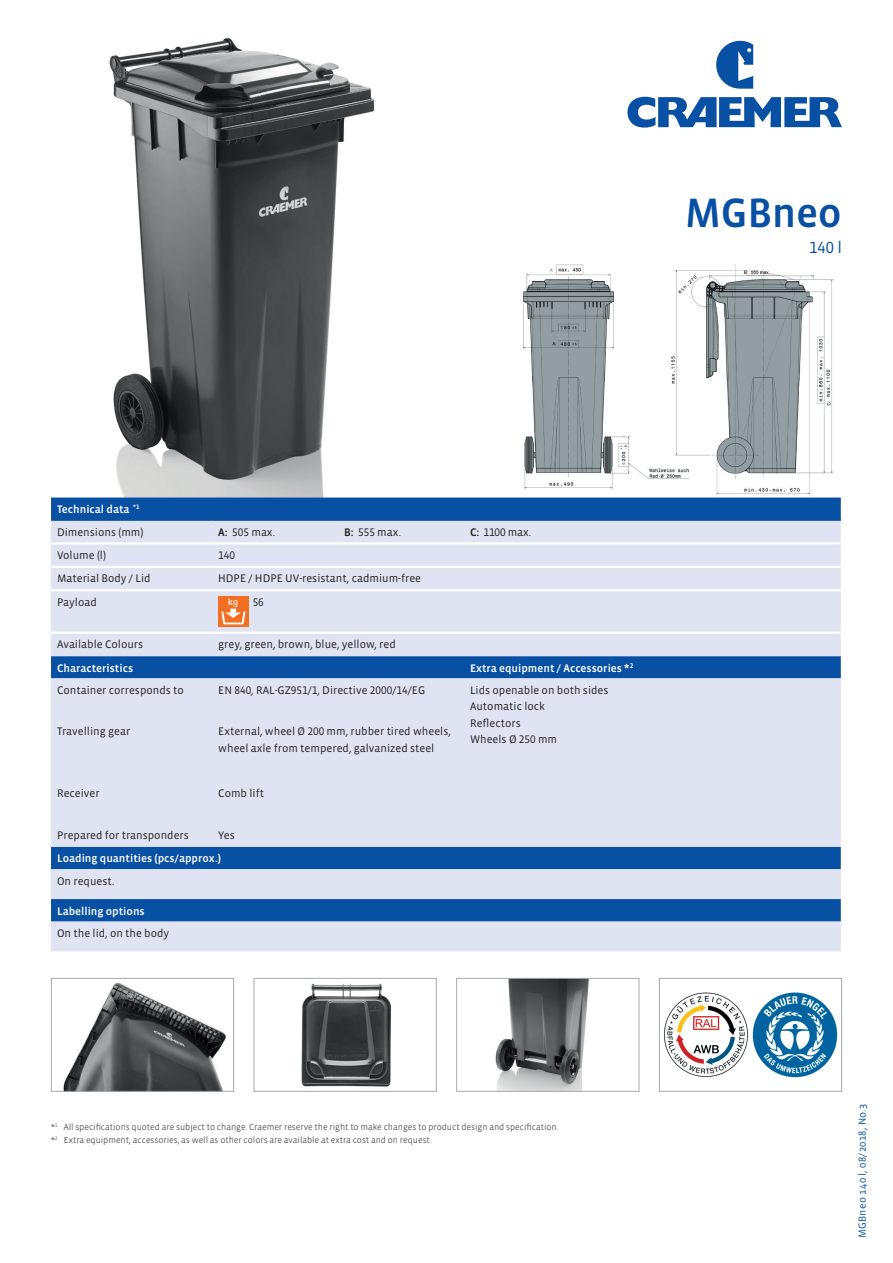
<style>
.page{position:relative;width:893px;height:1263px;background:#fff}
.page>*{position:absolute;margin:0;border:0;box-sizing:border-box;transform-origin:0 0}
.t1{font:500 42px "Vista Sans OT";letter-spacing:-.01em;color:#0850a3}
.t2{font:16.5px "Vista Sans OT";color:#0850a3}
.t3{font:11.25px/16.5px "Vista Sans OT";color:#231f20}
.t4{font:500 11.25px "Vista Sans OT";color:#fff}
.t5{font:10.5px "Vista Sans OT";letter-spacing:.03em;color:#0850a3}
.t6{font:300 9px/12.8px "Vista Sans OT";letter-spacing:-.005em;color:#231f20}
.s1{font-weight:500;color:#fff}
.s2{font-weight:500}
.s3{font-size:12px}
</style>
<div class="page">
<svg style="left:627px;top:97px;width:215px;height:31px"></svg>
<svg style="left:716px;top:41px;width:37px;height:48px"></svg>
<img style="left:523px;top:264px;width:311px;height:232px">
<img style="left:109px;top:38px;width:266px;height:459px">
<div style="left:51px;top:497px;width:790px;height:22px;background:#0850a3"></div>
<svg style="left:51px;top:521px;width:790px;height:430px;background:#becce5"></svg>
<hr style="left:51px;top:519px;width:161px;height:2px;background:#0850a3">
<hr style="left:212px;top:519px;width:126px;height:2px;background:#0850a3">
<hr style="left:338px;top:519px;width:126px;height:2px;background:#0850a3">
<hr style="left:464px;top:519px;width:377px;height:2px;background:#0850a3">
<hr style="left:51px;top:542px;width:161px;height:3px;background:#fff">
<hr style="left:212px;top:542px;width:126px;height:3px;background:#fff">
<hr style="left:338px;top:542px;width:126px;height:3px;background:#fff">
<hr style="left:464px;top:542px;width:377px;height:3px;background:#fff">
<hr style="left:51px;top:566px;width:161px;height:2px;background:#fff">
<hr style="left:212px;top:566px;width:126px;height:2px;background:#fff">
<hr style="left:338px;top:566px;width:126px;height:2px;background:#fff">
<hr style="left:464px;top:566px;width:377px;height:2px;background:#fff">
<hr style="left:51px;top:589px;width:161px;height:2px;background:#fff">
<hr style="left:212px;top:589px;width:126px;height:2px;background:#fff">
<hr style="left:338px;top:589px;width:126px;height:2px;background:#fff">
<hr style="left:464px;top:589px;width:377px;height:2px;background:#fff">
<hr style="left:51px;top:632px;width:161px;height:2px;background:#fff">
<hr style="left:212px;top:632px;width:126px;height:2px;background:#fff">
<hr style="left:338px;top:632px;width:126px;height:2px;background:#fff">
<hr style="left:464px;top:632px;width:377px;height:2px;background:#fff">
<img style="left:218px;top:596px;width:30px;height:30px">
<img style="left:63px;top:982px;width:163px;height:108px">
<div style="left:51px;top:978px;width:183px;height:114px;border:1px solid #a8a9ad"></div>
<img style="left:301px;top:983px;width:90px;height:104px">
<div style="left:254px;top:978px;width:183px;height:114px;border:1px solid #a8a9ad"></div>
<img style="left:495px;top:980px;width:94px;height:110px">
<div style="left:456px;top:978px;width:183px;height:114px;border:1px solid #a8a9ad"></div>
<img style="left:663px;top:992px;width:175px;height:85px">
<div style="left:659px;top:978px;width:183px;height:114px;border:1px solid #a8a9ad"></div>
<h1 class="t1" style="left:685px;top:191px;width:158px">MGBneo</h1>
<h2 class="t2" style="left:809px;top:239px;width:34px">140 l</h2>
<p class="t3" style="left:57px;top:498px;width:88px;line-height:22.5px"><span class="s1">Technical data</span> <sup>*1<br></sup>Dimensions (mm)</p>
<p class="t3" style="left:218px;top:524px;width:59px"><span class="s2">A:</span> 505 max.</p>
<p class="t3" style="left:344px;top:524px;width:59px"><span class="s2">B:</span> 555 max.</p>
<p class="t3" style="left:470px;top:524px;width:63px"><span class="s2">C:</span> 1100 max.</p>
<p class="t3" style="left:57px;top:547px;width:51px">Volume (l)</p>
<p class="t3" style="left:218px;top:547px;width:18px">140</p>
<p class="t3" style="left:57px;top:571px;width:95px">Material Body / Lid</p>
<p class="t3" style="left:218px;top:571px;width:204px">HDPE / HDPE UV-resistant, cadmium-free</p>
<p class="t3" style="left:57px;top:594px;width:41px">Payload</p>
<p class="t3" style="left:253px;top:594px;width:13px">56</p>
<p class="t3" style="left:57px;top:636px;width:88px">Available Colours</p>
<p class="t3" style="left:218px;top:636px;width:179px">grey, green, brown, blue, yellow, red</p>
<p class="t4" style="left:57px;top:662px;width:78px">Characteristics</p>
<p class="t4" style="left:470px;top:663px;width:165px">Extra equipment / Accessories <span class="s3">*</span><sup>2</sup></p>
<p class="t3" style="left:57px;top:682px;width:128px">Container corresponds to</p>
<p class="t3" style="left:218px;top:682px;width:209px">EN 840, RAL-GZ951/1, Directive 2000/14/EG</p>
<p class="t3" style="left:470px;top:682px;width:140px">Lids openable on both sides<br>Automatic lock<br>Reflectors<br>Wheels Ø 250 mm</p>
<p class="t3" style="left:57px;top:724px;width:75px">Travelling gear</p>
<p class="t3" style="left:218px;top:724px;width:234px">External, wheel Ø 200 mm, rubber tired wheels, wheel axle from tempered, galvanized steel</p>
<p class="t3" style="left:57px;top:786px;width:44px">Receiver</p>
<p class="t3" style="left:218px;top:786px;width:47px">Comb lift</p>
<p class="t3" style="left:57px;top:827px;width:133px">Prepared for transponders</p>
<p class="t3" style="left:218px;top:827px;width:18px">Yes</p>
<p class="t4" style="left:57px;top:853px;width:166px">Loading quantities (pcs/approx.)</p>
<p class="t3" style="left:57px;top:873px;width:59px">On request.</p>
<p class="t4" style="left:57px;top:905px;width:89px">Labelling options</p>
<p class="t3" style="left:57px;top:925px;width:114px">On the lid, on the body</p>
<p class="t6" style="left:51px;top:1121px;width:509px">*<sup>1</sup> All specifications quoted are subject to change. Craemer reserve the right to make changes to product design and specification. *<sup>2</sup> Extra equipment, accessories, as well as other colors are available at extra cost and on request.</p>
<p class="t5" style="left:857px;top:1238px;width:136px;rotate:-90deg">MGBneo 140 l, 08/2018, No.3</p>
</div>
